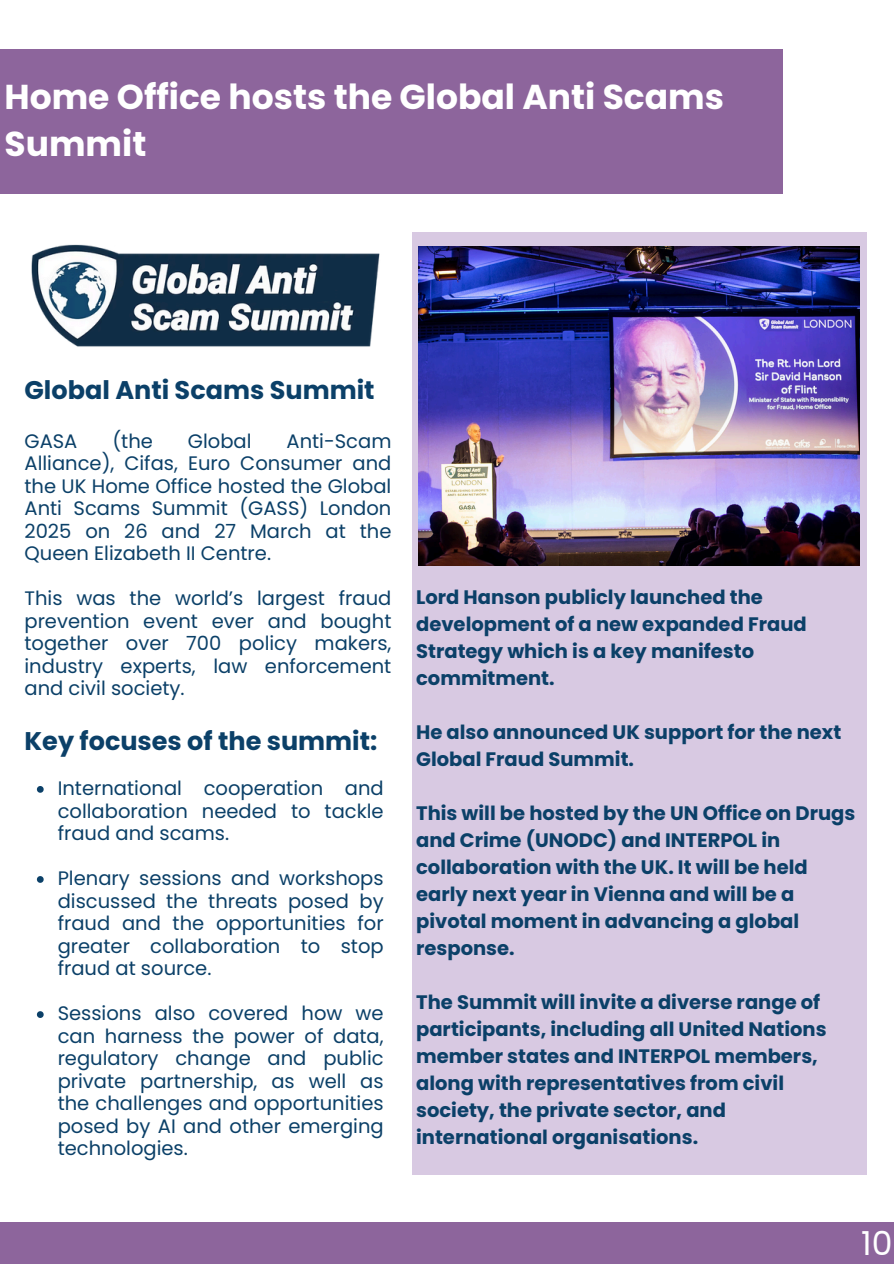
<style>
.page{position:relative;width:894px;height:1264px;background:#fff}
.page>*{position:absolute;margin:0;border:0;box-sizing:border-box;transform-origin:0 0}
.t1{font:700 34.5px/47.2px "Poppins";color:#fff}
.t2{font:33px "Poppins";color:#fff}
.t3{font:700 25.5px "Poppins";color:#0b4068}
.t4{font:19.5px/22.5px "Poppins";color:#0b4068;text-align:justify}
.t5{font:700 19.5px/27px "Poppins";color:#0b4068}
</style>
<div class="page">
<div style="left:0;top:1222px;width:893px;height:41px;background:#8d659c"></div>
<div style="left:0;top:49px;width:782px;height:145px;background:#8d659c"></div>
<div style="left:411px;top:232px;width:455px;height:942px;background:#d8c9e2"></div>
<img style="left:418px;top:247px;width:441px;height:318px">
<img style="left:31px;top:244px;width:349px;height:103px">
<svg style="left:37px;top:786px;width:7px;height:6px"></svg>
<svg style="left:37px;top:876px;width:7px;height:6px"></svg>
<svg style="left:37px;top:1011px;width:7px;height:6px"></svg>
<h1 class="t1" style="left:5px;top:73px;width:721px">Home Office hosts the Global Anti Scams<br>Summit</h1>
<p class="t3" style="left:24px;top:372px;width:351px">Global Anti Scams Summit</p>
<h3 class="t4" style="left:24px;top:429px;width:54px">GASA</h3>
<h3 class="t4" style="left:112px;top:429px;width:42px">(the</h3>
<h3 class="t4" style="left:188px;top:429px;width:65px">Global</h3>
<h3 class="t4" style="left:24px;top:429px;width:368px;text-indent:262px">Anti-Scam Alliance), Cifas, Euro Consumer and the UK Home Office hosted the Global Anti Scams Summit (GASS) London 2025 on 26 and 27 March at the Queen Elizabeth II Centre.</h3>
<h3 class="t4" style="left:24px;top:587px;width:368px">This was the world’s largest fraud prevention event ever and bought together over 700 policy makers, industry experts, law enforcement and civil society.</h3>
<h3 class="t3" style="left:24px;top:723px;width:354px">Key focuses of the summit:</h3>
<h3 class="t4" style="left:58px;top:777px;width:327px">International cooperation and collaboration needed to tackle fraud and scams.</h3>
<p class="t4" style="left:58px;top:867px;width:327px">Plenary sessions and workshops discussed the threats posed by fraud and the opportunities for greater collaboration to stop fraud at source.</p>
<p class="t4" style="left:58px;top:1002px;width:327px">Sessions also covered how we can harness the power of data, regulatory change and public private partnership, as well as the challenges and opportunities posed by AI and other emerging technologies.</p>
<p class="t5" style="left:416px;top:583px;width:392px">Lord Hanson publicly launched the development of a new expanded Fraud<br>Strategy which is a key manifesto commitment.</p>
<h2 class="t5" style="left:416px;top:718px;width:426px">He also announced UK support for the next<br>Global Fraud Summit.</h2>
<p class="t5" style="left:416px;top:799px;width:440px">This will be hosted by the UN Office on Drugs and Crime (UNODC) and INTERPOL in collaboration with the UK. It will be held early next year in Vienna and will be a pivotal moment in advancing a global response.</p>
<p class="t5" style="left:416px;top:989px;width:412px">The Summit will invite a diverse range of participants, including all United Nations member states and INTERPOL members, along with representatives from civil society, the private sector, and international organisations.</p>
<p class="t2" style="left:860px;top:1220px;width:33px">10</p>
</div>
